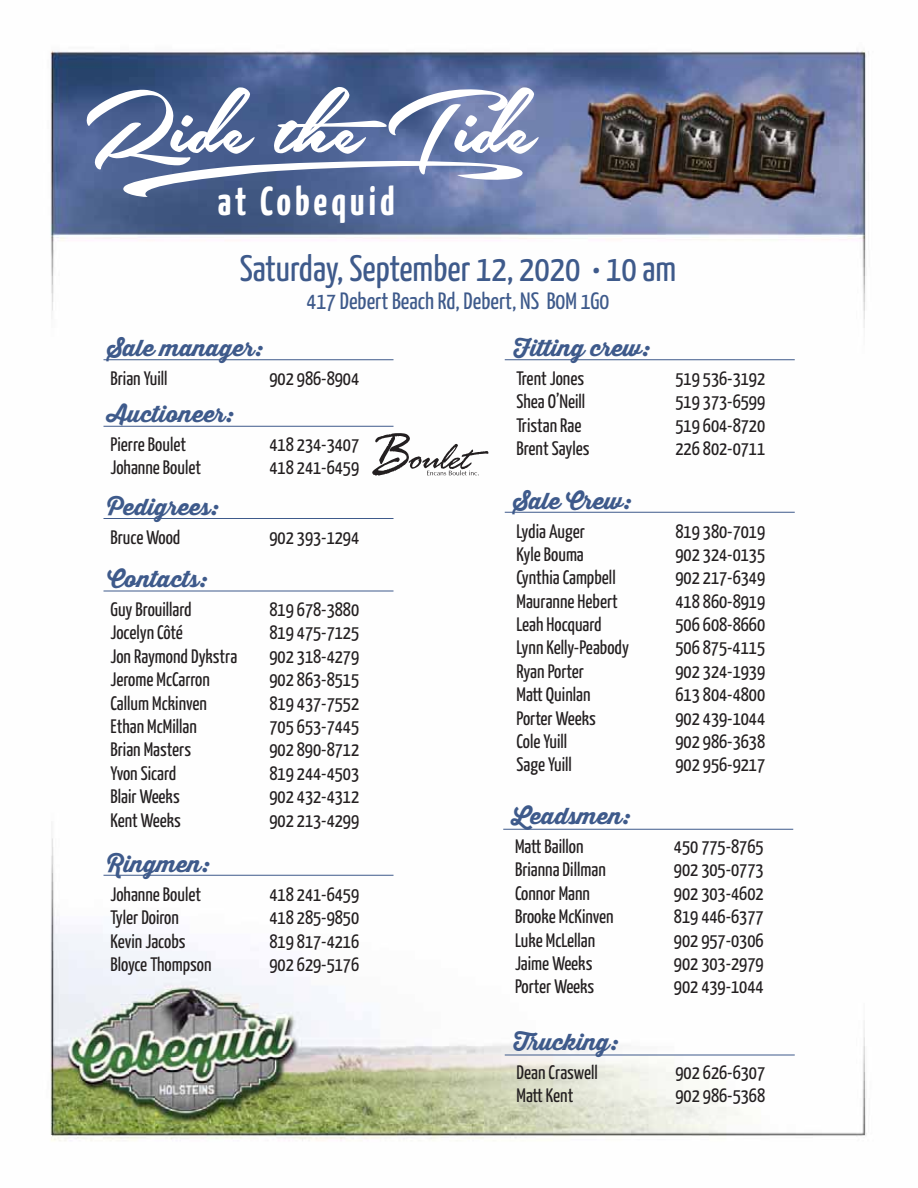
<style>
.page{position:relative;width:918px;height:1188px;background:#fff}
.page>*{position:absolute;margin:0;border:0;box-sizing:border-box;transform-origin:0 0}
.t1{font:117.15px "Southern Aire Personal Use Only";color:#fff}
.t2{font:700 40.2px "Yanone Kaffeesatz";letter-spacing:.1em;color:#fff}
.t3{font:36.75px "Yanone Kaffeesatz";color:#3e5a8b}
.t4{font:23.7px "Yanone Kaffeesatz";color:#3e5a8b}
.t5{font:22.5px "Thirsty Script Extrabold Demo";color:#3e5a8b}
.t6{font:19.5px "Yanone Kaffeesatz";color:#231f20}
</style>
<div class="page">
<img style="left:50px;top:50px;width:819px;height:1091px">
<svg style="left:117px;top:160px;width:407px;height:37px"></svg>
<svg style="left:372px;top:433px;width:116px;height:43px"></svg>
<hr style="left:104px;top:359px;width:290px;height:1px;background:#3e5a8b">
<hr style="left:104px;top:426px;width:290px;height:1px;background:#3e5a8b">
<hr style="left:505px;top:359px;width:290px;height:1px;background:#3e5a8b">
<hr style="left:505px;top:512px;width:290px;height:1px;background:#3e5a8b">
<hr style="left:503px;top:829px;width:290px;height:1px;background:#3e5a8b">
<hr style="left:505px;top:1055px;width:290px;height:1px;background:#3e5a8b">
<hr style="left:104px;top:518px;width:290px;height:1px;background:#3e5a8b">
<hr style="left:104px;top:591px;width:290px;height:1px;background:#3e5a8b">
<hr style="left:104px;top:875px;width:290px;height:1px;background:#3e5a8b">
<h1 class="t1" style="left:79px;top:58px;width:458px">Ride the Tide</h1>
<h2 class="t2" style="left:218px;top:182px;width:178px">at Cobequid</h2>
<h3 class="t3" style="left:240px;top:250px;width:438px">Saturday, September 12, 2020 • 10 am</h3>
<p class="t4" style="left:307px;top:290px;width:304px">417 Debert Beach Rd, Debert, NS B0M 1G0</p>
<p class="t5" style="left:108px;top:335px;width:156px">Sale manager:</p>
<p class="t6" style="left:111px;top:369px;width:59px">Brian Yuill</p>
<p class="t6" style="left:269px;top:369px;width:91px">902 986-8904</p>
<p class="t5" style="left:514px;top:335px;width:138px">Fitting crew:</p>
<p class="t6" style="left:517px;top:369px;width:69px">Trent Jones</p>
<p class="t6" style="left:675px;top:369px;width:91px">519 536-3192</p>
<p class="t6" style="left:517px;top:392px;width:70px">Shea O’Neill</p>
<p class="t6" style="left:675px;top:392px;width:91px">519 373-6599</p>
<p class="t6" style="left:517px;top:415px;width:66px">Tristan Rae</p>
<p class="t6" style="left:675px;top:415px;width:91px">519 604-8720</p>
<p class="t6" style="left:517px;top:439px;width:75px">Brent Sayles</p>
<p class="t6" style="left:675px;top:439px;width:91px">226 802-0711</p>
<p class="t5" style="left:514px;top:488px;width:119px">Sale Crew:</p>
<p class="t6" style="left:517px;top:521px;width:70px">Lydia Auger</p>
<p class="t6" style="left:675px;top:521px;width:91px">819 380-7019</p>
<p class="t6" style="left:517px;top:545px;width:69px">Kyle Bouma</p>
<p class="t6" style="left:675px;top:545px;width:91px">902 324-0135</p>
<p class="t6" style="left:517px;top:568px;width:101px">Cynthia Campbell</p>
<p class="t6" style="left:675px;top:568px;width:91px">902 217-6349</p>
<p class="t6" style="left:517px;top:591px;width:103px">Mauranne Hebert</p>
<p class="t6" style="left:675px;top:591px;width:91px">418 860-8919</p>
<p class="t6" style="left:517px;top:615px;width:87px">Leah Hocquard</p>
<p class="t6" style="left:675px;top:615px;width:91px">506 608-8660</p>
<p class="t6" style="left:517px;top:638px;width:114px">Lynn Kelly-Peabody</p>
<p class="t6" style="left:675px;top:638px;width:91px">506 875-4115</p>
<p class="t6" style="left:517px;top:662px;width:69px">Ryan Porter</p>
<p class="t6" style="left:675px;top:662px;width:91px">902 324-1939</p>
<p class="t6" style="left:517px;top:685px;width:76px">Matt Quinlan</p>
<p class="t6" style="left:675px;top:685px;width:91px">613 804-4800</p>
<p class="t6" style="left:517px;top:708px;width:81px">Porter Weeks</p>
<p class="t6" style="left:675px;top:708px;width:91px">902 439-1044</p>
<p class="t6" style="left:517px;top:732px;width:52px">Cole Yuill</p>
<p class="t6" style="left:675px;top:732px;width:91px">902 986-3638</p>
<p class="t6" style="left:517px;top:755px;width:57px">Sage Yuill</p>
<p class="t6" style="left:675px;top:755px;width:91px">902 956-9217</p>
<p class="t5" style="left:512px;top:803px;width:119px">Leadsmen:</p>
<p class="t6" style="left:515px;top:837px;width:70px">Matt Baillon</p>
<p class="t6" style="left:674px;top:837px;width:91px">450 775-8765</p>
<p class="t6" style="left:515px;top:860px;width:92px">Brianna Dillman</p>
<p class="t6" style="left:674px;top:860px;width:91px">902 305-0773</p>
<p class="t6" style="left:515px;top:884px;width:77px">Connor Mann</p>
<p class="t6" style="left:674px;top:884px;width:91px">902 303-4602</p>
<p class="t6" style="left:515px;top:907px;width:100px">Brooke McKinven</p>
<p class="t6" style="left:674px;top:907px;width:91px">819 446-6377</p>
<p class="t6" style="left:515px;top:930px;width:82px">Luke McLellan</p>
<p class="t6" style="left:674px;top:930px;width:91px">902 957-0306</p>
<p class="t6" style="left:515px;top:954px;width:79px">Jaime Weeks</p>
<p class="t6" style="left:674px;top:954px;width:91px">902 303-2979</p>
<p class="t6" style="left:515px;top:977px;width:81px">Porter Weeks</p>
<p class="t6" style="left:674px;top:977px;width:91px">902 439-1044</p>
<p class="t5" style="left:514px;top:1029px;width:106px">Trucking:</p>
<p class="t6" style="left:517px;top:1063px;width:83px">Dean Craswell</p>
<p class="t6" style="left:675px;top:1063px;width:91px">902 626-6307</p>
<p class="t6" style="left:517px;top:1086px;width:58px">Matt Kent</p>
<p class="t6" style="left:675px;top:1086px;width:91px">902 986-5368</p>
<p class="t5" style="left:108px;top:401px;width:127px">Auctioneer:</p>
<p class="t6" style="left:111px;top:435px;width:77px">Pierre Boulet</p>
<p class="t6" style="left:270px;top:435px;width:91px">418 234-3407</p>
<p class="t6" style="left:111px;top:458px;width:92px">Johanne Boulet</p>
<p class="t6" style="left:269px;top:458px;width:91px">418 241-6459</p>
<p class="t5" style="left:108px;top:494px;width:112px">Pedigrees:</p>
<p class="t6" style="left:111px;top:527px;width:71px">Bruce Wood</p>
<p class="t6" style="left:269px;top:527px;width:91px">902 393-1294</p>
<p class="t5" style="left:108px;top:566px;width:101px">Contacts:</p>
<p class="t6" style="left:111px;top:600px;width:83px">Guy Brouillard</p>
<p class="t6" style="left:269px;top:600px;width:91px">819 678-3880</p>
<p class="t6" style="left:111px;top:623px;width:74px">Jocelyn Côté</p>
<p class="t6" style="left:269px;top:623px;width:91px">819 475-7125</p>
<p class="t6" style="left:111px;top:647px;width:128px">Jon Raymond Dykstra</p>
<p class="t6" style="left:269px;top:647px;width:91px">902 318-4279</p>
<p class="t6" style="left:111px;top:670px;width:101px">Jerome McCarron</p>
<p class="t6" style="left:269px;top:670px;width:91px">902 863-8515</p>
<p class="t6" style="left:111px;top:693px;width:98px">Callum Mckinven</p>
<p class="t6" style="left:269px;top:693px;width:91px">819 437-7552</p>
<p class="t6" style="left:111px;top:717px;width:88px">Ethan McMillan</p>
<p class="t6" style="left:269px;top:717px;width:91px">705 653-7445</p>
<p class="t6" style="left:111px;top:740px;width:82px">Brian Masters</p>
<p class="t6" style="left:269px;top:740px;width:91px">902 890-8712</p>
<p class="t6" style="left:111px;top:764px;width:67px">Yvon Sicard</p>
<p class="t6" style="left:269px;top:764px;width:91px">819 244-4503</p>
<p class="t6" style="left:111px;top:787px;width:71px">Blair Weeks</p>
<p class="t6" style="left:269px;top:787px;width:91px">902 432-4312</p>
<p class="t6" style="left:111px;top:810px;width:72px">Kent Weeks</p>
<p class="t6" style="left:269px;top:810px;width:91px">902 213-4299</p>
<p class="t5" style="left:108px;top:851px;width:103px">Ringmen:</p>
<p class="t6" style="left:111px;top:885px;width:92px">Johanne Boulet</p>
<p class="t6" style="left:269px;top:885px;width:91px">418 241-6459</p>
<p class="t6" style="left:111px;top:908px;width:70px">Tyler Doiron</p>
<p class="t6" style="left:269px;top:908px;width:91px">418 285-9850</p>
<p class="t6" style="left:111px;top:931px;width:77px">Kevin Jacobs</p>
<p class="t6" style="left:269px;top:931px;width:91px">819 817-4216</p>
<p class="t6" style="left:111px;top:955px;width:103px">Bloyce Thompson</p>
<p class="t6" style="left:269px;top:955px;width:91px">902 629-5176</p>
</div>
